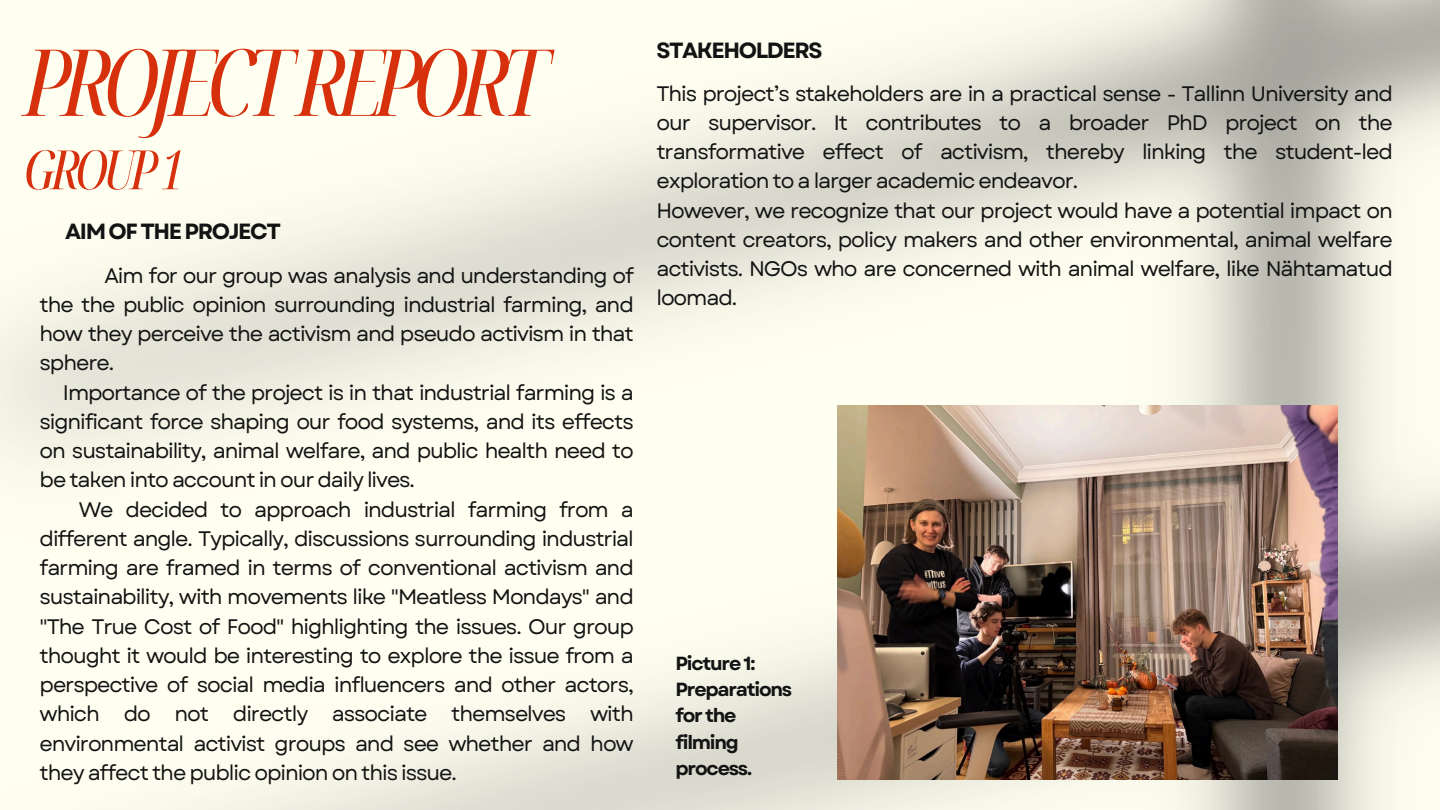
<style>
.page{position:relative;width:1440px;height:810px;background:#fff}
.page>*{position:absolute;margin:0;border:0;box-sizing:border-box;transform-origin:0 0}
.t1{font:italic extra-condensed 92.7px "Noto Serif Display";letter-spacing:-.09em;color:#d6300c}
.t2{font:italic extra-condensed 54.2px "Noto Serif Display";letter-spacing:-.09em;color:#d6300c}
.t3{font:700 22px "Garet";letter-spacing:-.065em;color:#141313}
.t4{font:21px/29.2px "Garet";letter-spacing:-.05em;color:#141313}
.t5{font:700 19px/26.2px "Garet";letter-spacing:-.065em;color:#141313}
</style>
<div class="page">
<img style="left:0;top:0;width:1440px;height:810px">
<img style="left:838px;top:405px;width:499px;height:375px">
<h1 class="t1" style="left:24px;top:17px;width:525px">PROJECTREPORT</h1>
<h3 class="t2" style="left:24px;top:131px;width:163px">GROUP1</h3>
<h2 class="t3" style="left:65px;top:215px;width:217px">AIM OF THE PROJECT</h2>
<h4 class="t4" style="left:104px;top:261px;width:531px">Aim for our group was analysis and understanding of</h4>
<h4 class="t4" style="left:40px;top:290px;width:596px">the the public opinion surrounding industrial farming, and</h4>
<h4 class="t4" style="left:40px;top:319px;width:596px">how they perceive the activism and pseudo activism in that</h4>
<h4 class="t4" style="left:40px;top:349px;width:76px">sphere.</h4>
<h4 class="t4" style="left:63px;top:378px;width:572px">Importance of the project is in that industrial farming is a</h4>
<h4 class="t4" style="left:40px;top:407px;width:596px">significant force shaping our food systems, and its effects</h4>
<h4 class="t4" style="left:40px;top:436px;width:596px">on sustainability, animal welfare, and public health need to</h4>
<h4 class="t4" style="left:40px;top:466px;width:377px">be taken into account in our daily lives.</h4>
<h4 class="t4" style="left:79px;top:495px;width:557px">We decided to approach industrial farming from a</h4>
<h4 class="t4" style="left:40px;top:524px;width:596px">different angle. Typically, discussions surrounding industrial</h4>
<h4 class="t4" style="left:40px;top:553px;width:596px">farming are framed in terms of conventional activism and</h4>
<h4 class="t4" style="left:40px;top:583px;width:596px">sustainability, with movements like "Meatless Mondays" and</h4>
<h4 class="t4" style="left:40px;top:612px;width:596px">"The True Cost of Food" highlighting the issues. Our group</h4>
<h4 class="t4" style="left:40px;top:641px;width:596px">thought it would be interesting to explore the issue from a</h4>
<h4 class="t4" style="left:40px;top:670px;width:596px">perspective of social media influencers and other actors,</h4>
<h4 class="t4" style="left:40px;top:700px;width:596px">which do not directly associate themselves with</h4>
<h4 class="t4" style="left:40px;top:729px;width:596px">environmental activist groups and see whether and how</h4>
<h4 class="t4" style="left:40px;top:758px;width:419px">they affect the public opinion on this issue.</h4>
<h3 class="t3" style="left:656px;top:34px;width:168px">STAKEHOLDERS</h3>
<h4 class="t4" style="left:656px;top:79px;width:738px">This project’s stakeholders are in a practical sense - Tallinn University and our supervisor. It contributes to a broader PhD project on the transformative effect of activism, thereby linking the student-led exploration to a larger academic endeavor.<br>However, we recognize that our project would have a potential impact on content creators, policy makers and other environmental, animal welfare activists. NGOs who are concerned with animal welfare, like Nähtamatud loomad.</h4>
<h5 class="t5" style="left:675px;top:650px;width:118px">Picture 1:<br>Preparations for the filming process.</h5>
</div>
